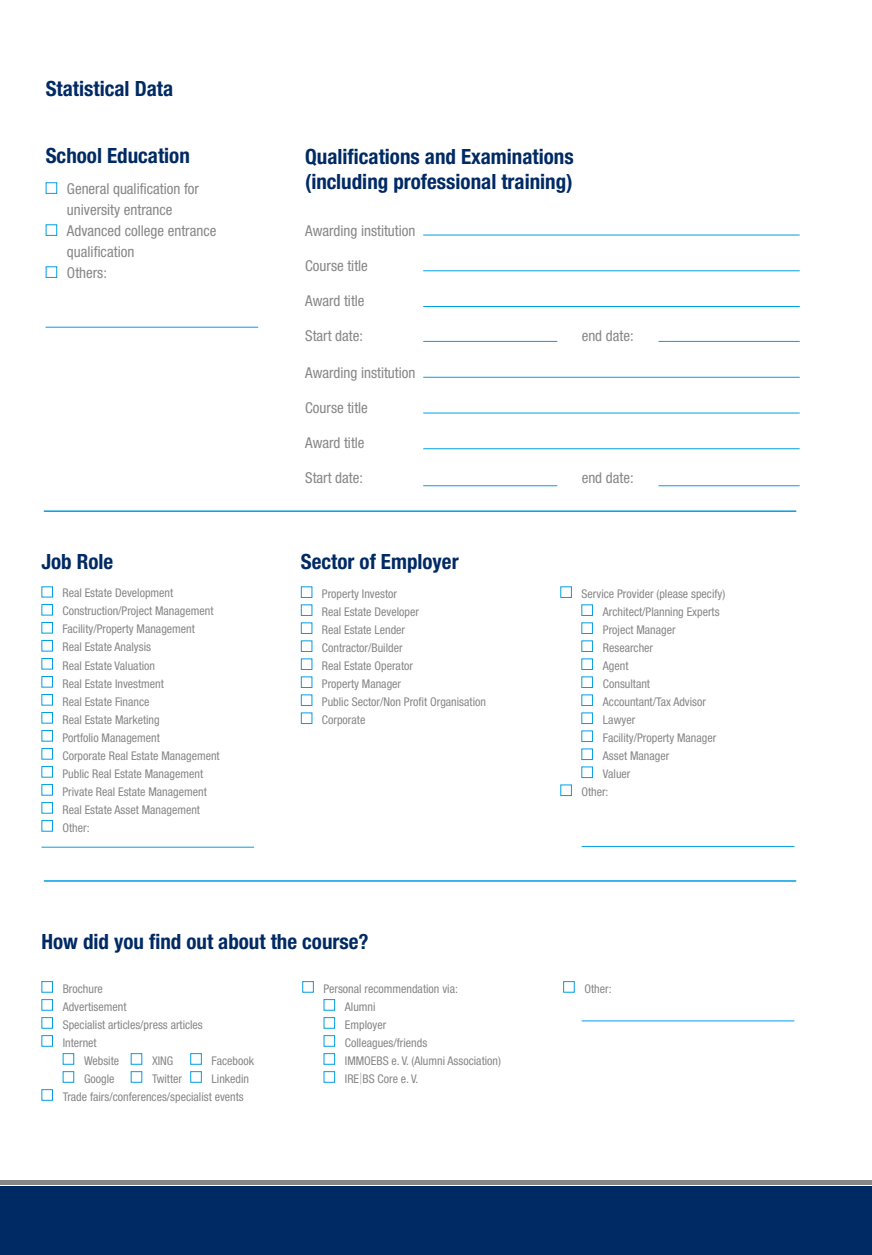
<style>
.page{position:relative;width:872px;height:1255px;background:#fff}
.page>*{position:absolute;margin:0;border:0;box-sizing:border-box;transform-origin:0 0}
.t1{font:700 condensed 21px/25.2px "Helvetica Neue LT Pro";color:#002a64}
.t2{font:condensed 15px/21px "Helvetica Neue LT Std";color:#868786}
.t3{font:condensed 12px/18px "Helvetica Neue LT Std";color:#868786}
.s1{font-weight:100;font-stretch:normal}
</style>
<div class="page">
<hr style="left:423px;top:235px;width:376px;height:1px;background:#009ee3">
<hr style="left:423px;top:341px;width:134px;height:1px;background:#009ee3">
<hr style="left:658px;top:341px;width:141px;height:1px;background:#009ee3">
<hr style="left:423px;top:270px;width:376px;height:1px;background:#009ee3">
<hr style="left:423px;top:306px;width:376px;height:1px;background:#009ee3">
<hr style="left:423px;top:377px;width:376px;height:1px;background:#009ee3">
<hr style="left:423px;top:485px;width:134px;height:1px;background:#009ee3">
<hr style="left:658px;top:485px;width:141px;height:1px;background:#009ee3">
<hr style="left:423px;top:412px;width:376px;height:1px;background:#009ee3">
<hr style="left:423px;top:448px;width:376px;height:1px;background:#009ee3">
<div style="left:46px;top:182px;width:11px;height:12px;border:1px solid #009ee3"></div>
<div style="left:46px;top:224px;width:11px;height:12px;border:1px solid #009ee3"></div>
<div style="left:46px;top:266px;width:11px;height:12px;border:1px solid #009ee3"></div>
<hr style="left:45px;top:327px;width:213px;height:1px;background:#009ee3">
<hr style="left:44px;top:510px;width:751px;height:2px;background:#009ee3">
<hr style="left:44px;top:880px;width:751px;height:1px;background:#009ee3">
<div style="left:301px;top:586px;width:11px;height:12px;border:1px solid #009ee3"></div>
<div style="left:301px;top:604px;width:11px;height:12px;border:1px solid #009ee3"></div>
<div style="left:301px;top:622px;width:11px;height:12px;border:1px solid #009ee3"></div>
<div style="left:301px;top:640px;width:11px;height:12px;border:1px solid #009ee3"></div>
<div style="left:301px;top:658px;width:11px;height:12px;border:1px solid #009ee3"></div>
<div style="left:301px;top:676px;width:11px;height:12px;border:1px solid #009ee3"></div>
<div style="left:301px;top:694px;width:11px;height:12px;border:1px solid #009ee3"></div>
<div style="left:301px;top:712px;width:11px;height:12px;border:1px solid #009ee3"></div>
<div style="left:41px;top:604px;width:12px;height:11px;border:1px solid #009ee3"></div>
<div style="left:41px;top:622px;width:12px;height:11px;border:1px solid #009ee3"></div>
<div style="left:41px;top:640px;width:12px;height:11px;border:1px solid #009ee3"></div>
<div style="left:41px;top:658px;width:12px;height:11px;border:1px solid #009ee3"></div>
<div style="left:41px;top:676px;width:12px;height:11px;border:1px solid #009ee3"></div>
<div style="left:41px;top:694px;width:12px;height:11px;border:1px solid #009ee3"></div>
<div style="left:41px;top:712px;width:12px;height:11px;border:1px solid #009ee3"></div>
<div style="left:41px;top:730px;width:12px;height:11px;border:1px solid #009ee3"></div>
<div style="left:41px;top:748px;width:12px;height:11px;border:1px solid #009ee3"></div>
<div style="left:41px;top:766px;width:12px;height:11px;border:1px solid #009ee3"></div>
<div style="left:41px;top:784px;width:12px;height:11px;border:1px solid #009ee3"></div>
<div style="left:41px;top:802px;width:12px;height:11px;border:1px solid #009ee3"></div>
<div style="left:41px;top:820px;width:12px;height:11px;border:1px solid #009ee3"></div>
<hr style="left:41px;top:846px;width:213px;height:1px;background:#009ee3">
<hr style="left:581px;top:846px;width:213px;height:1px;background:#009ee3">
<div style="left:560px;top:586px;width:12px;height:12px;border:1px solid #009ee3"></div>
<div style="left:581px;top:604px;width:12px;height:12px;border:1px solid #009ee3"></div>
<div style="left:581px;top:622px;width:12px;height:12px;border:1px solid #009ee3"></div>
<div style="left:581px;top:640px;width:12px;height:12px;border:1px solid #009ee3"></div>
<div style="left:581px;top:658px;width:12px;height:12px;border:1px solid #009ee3"></div>
<div style="left:581px;top:676px;width:12px;height:12px;border:1px solid #009ee3"></div>
<div style="left:581px;top:694px;width:12px;height:12px;border:1px solid #009ee3"></div>
<div style="left:581px;top:712px;width:12px;height:12px;border:1px solid #009ee3"></div>
<div style="left:581px;top:730px;width:12px;height:12px;border:1px solid #009ee3"></div>
<div style="left:581px;top:748px;width:12px;height:12px;border:1px solid #009ee3"></div>
<div style="left:581px;top:766px;width:12px;height:12px;border:1px solid #009ee3"></div>
<div style="left:560px;top:784px;width:12px;height:12px;border:1px solid #009ee3"></div>
<div style="left:41px;top:981px;width:12px;height:11px;border:1px solid #009ee3"></div>
<div style="left:41px;top:999px;width:12px;height:11px;border:1px solid #009ee3"></div>
<div style="left:41px;top:1017px;width:12px;height:11px;border:1px solid #009ee3"></div>
<div style="left:41px;top:1035px;width:12px;height:11px;border:1px solid #009ee3"></div>
<div style="left:63px;top:1053px;width:11px;height:11px;border:1px solid #009ee3"></div>
<div style="left:131px;top:1053px;width:11px;height:11px;border:1px solid #009ee3"></div>
<div style="left:190px;top:1053px;width:12px;height:11px;border:1px solid #009ee3"></div>
<div style="left:63px;top:1071px;width:11px;height:11px;border:1px solid #009ee3"></div>
<div style="left:131px;top:1071px;width:11px;height:11px;border:1px solid #009ee3"></div>
<div style="left:190px;top:1071px;width:12px;height:11px;border:1px solid #009ee3"></div>
<div style="left:41px;top:1089px;width:12px;height:11px;border:1px solid #009ee3"></div>
<div style="left:302px;top:981px;width:12px;height:11px;border:1px solid #009ee3"></div>
<div style="left:324px;top:999px;width:11px;height:11px;border:1px solid #009ee3"></div>
<div style="left:324px;top:1017px;width:11px;height:11px;border:1px solid #009ee3"></div>
<div style="left:324px;top:1035px;width:11px;height:11px;border:1px solid #009ee3"></div>
<div style="left:324px;top:1053px;width:11px;height:11px;border:1px solid #009ee3"></div>
<div style="left:324px;top:1071px;width:11px;height:11px;border:1px solid #009ee3"></div>
<div style="left:563px;top:981px;width:11px;height:11px;border:1px solid #009ee3"></div>
<hr style="left:581px;top:1020px;width:213px;height:1px;background:#009ee3">
<hr style="left:0;top:1180px;width:872px;height:4px;background:#868786">
<div style="left:0;top:1186px;width:872px;height:68px;background:#002a64"></div>
<h1 class="t1" style="left:46px;top:76px;width:129px">Statistical Data</h1>
<h1 class="t1" style="left:46px;top:143px;width:146px">School Education</h1>
<p class="t2" style="left:67px;top:178px;width:151px">General qualification for university entrance<br>Advanced college entrance qualification<br>Others:</p>
<h1 class="t1" style="left:305px;top:144px;width:270px">Qualifications and Examinations (including professional training)</h1>
<p class="t2" style="left:305px;top:220px;width:112px">Awarding institution</p>
<p class="t2" style="left:305px;top:255px;width:64px">Course title</p>
<p class="t2" style="left:305px;top:290px;width:61px">Award title</p>
<p class="t2" style="left:305px;top:325px;width:59px">Start date:</p>
<p class="t2" style="left:581px;top:325px;width:54px">end date:</p>
<p class="t2" style="left:305px;top:362px;width:112px">Awarding institution</p>
<p class="t2" style="left:305px;top:397px;width:64px">Course title</p>
<p class="t2" style="left:305px;top:432px;width:61px">Award title</p>
<p class="t2" style="left:305px;top:467px;width:59px">Start date:</p>
<p class="t2" style="left:581px;top:467px;width:54px">end date:</p>
<h1 class="t1" style="left:301px;top:548px;width:159px">Sector of Employer</h1>
<p class="t3" style="left:322px;top:584px;width:166px">Property Investor<br>Real Estate Developer<br>Real Estate Lender<br>Contractor/Builder<br>Real Estate Operator<br>Property Manager<br>Public Sector/Non Profit Organisation<br>Corporate</p>
<h1 class="t1" style="left:41px;top:548px;width:73px">Job Role</h1>
<p class="t3" style="left:62px;top:584px;width:159px">Real Estate Development<br>Construction/Project Management<br>Facility/Property Management<br>Real Estate Analysis<br>Real Estate Valuation<br>Real Estate Investment<br>Real Estate Finance<br>Real Estate Marketing<br>Portfolio Management<br>Corporate Real Estate Management<br>Public Real Estate Management<br>Private Real Estate Management<br>Real Estate Asset Management<br>Other:</p>
<p class="t3" style="left:581px;top:584px;width:145px">Service Provider (please specify)</p>
<p class="t3" style="left:603px;top:602px;width:118px">Architect/Planning Experts</p>
<p class="t3" style="left:603px;top:620px;width:74px">Project Manager</p>
<p class="t3" style="left:603px;top:638px;width:52px">Researcher</p>
<p class="t3" style="left:603px;top:656px;width:27px">Agent</p>
<p class="t3" style="left:603px;top:674px;width:49px">Consultant</p>
<p class="t3" style="left:603px;top:692px;width:105px">Accountant/Tax Advisor</p>
<p class="t3" style="left:603px;top:710px;width:34px">Lawyer</p>
<p class="t3" style="left:603px;top:728px;width:115px">Facility/Property Manager</p>
<p class="t3" style="left:603px;top:746px;width:68px">Asset Manager</p>
<p class="t3" style="left:603px;top:764px;width:29px">Valuer</p>
<p class="t3" style="left:581px;top:782px;width:29px">Other:</p>
<h1 class="t1" style="left:41px;top:928px;width:329px">How did you find out about the course?</h1>
<p class="t3" style="left:63px;top:979px;width:42px">Brochure</p>
<p class="t3" style="left:63px;top:997px;width:65px">Advertisement</p>
<p class="t3" style="left:63px;top:1015px;width:141px">Specialist articles/press articles</p>
<p class="t3" style="left:63px;top:1033px;width:35px">Internet</p>
<p class="t3" style="left:84px;top:1051px;width:37px">Website</p>
<p class="t3" style="left:152px;top:1051px;width:23px">XING</p>
<p class="t3" style="left:212px;top:1051px;width:44px">Facebook</p>
<p class="t3" style="left:84px;top:1069px;width:32px">Google</p>
<p class="t3" style="left:152px;top:1069px;width:31px">Twitter</p>
<p class="t3" style="left:345px;top:979px;width:158px;text-indent:-21px">Personal recommendation via:<br>Alumni<br>Employer<br>Colleagues/friends<br>IMMOEBS e. V. (Alumni Association)<br>IRE<span class="s1">|</span>BS Core e. V.</p>
<p class="t3" style="left:584px;top:979px;width:29px">Other:</p>
<p class="t3" style="left:63px;top:1069px;width:188px;text-indent:149px">Linkedin<br>Trade fairs/conferences/specialist events</p>
</div>
